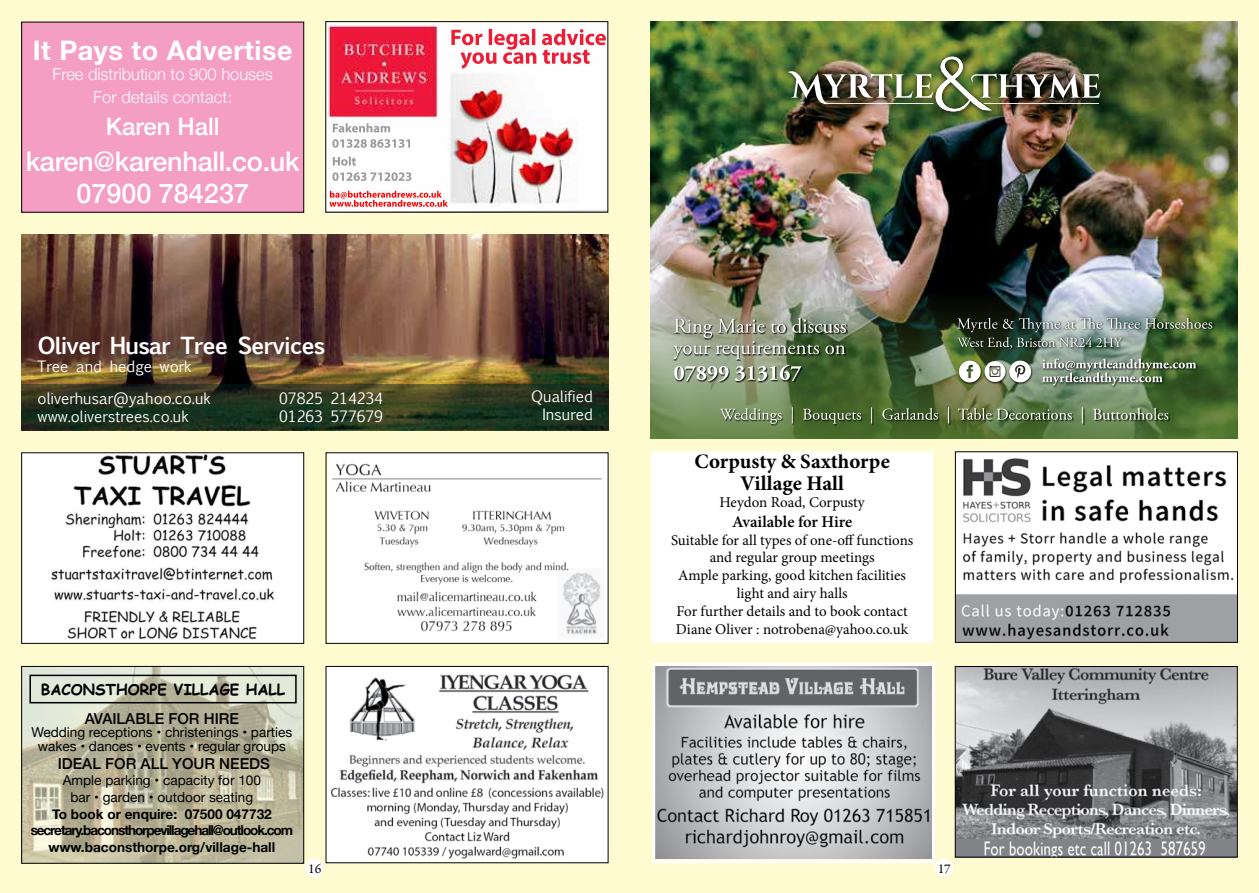
<style>
.page{position:relative;width:1259px;height:893px;background:#fff}
.page>*{position:absolute;margin:0;border:0;box-sizing:border-box;transform-origin:0 0}
.t1{font:500 27px/32.4px "Helvetica Neue";letter-spacing:-.01em;color:#fff;text-align:center}
.t2{font:700 27px "Helvetica Neue";letter-spacing:.02em;color:#fff}
.t3{font:500 24px "Helvetica Neue";color:#fff}
.t4{font:700 22.5px "Euphemia UCAS";letter-spacing:-.05em;color:#fff}
.t5{font:700 21px/22.5px "Minion Pro";color:#000;text-align:center}
.t6{font:300 16.5px/23.1px "Helvetica Neue";color:#fff;text-align:center}
.t7{font:600 16.5px "Minion Pro";letter-spacing:-.005em;color:#000}
.t8{font:500 15.15px "Helvetica Neue";color:#000}
.t9{font:700 15.15px "Comic Sans MS";color:#000}
.t10{font:15px/18px "Minion Pro";color:#000;text-align:center}
.t11{font:15px/18px "Euphemia UCAS";color:#fff}
.t12{font:13.65px/13.6px "Helvetica Neue";color:#000;text-align:center}
.t13{font:700 13.65px/16.6px "Helvetica Neue";letter-spacing:-.01em;color:#000;text-align:center}
.t14{font:13.5px "Garamond Premr Pro";color:#000}
</style>
<div class="page">
<div style="left:0;top:0;width:642px;height:893px;background:#fffbd0"></div>
<div style="left:617px;top:0;width:642px;height:893px;background:#fffbd0"></div>
<div style="left:305px;top:859px;width:18px;height:18px;background:#fff;border-radius:50%"></div>
<div style="left:935px;top:859px;width:18px;height:18px;background:#fff;border-radius:50%"></div>
<img style="left:23px;top:454px;width:279px;height:188px">
<div style="left:21px;top:452px;width:283px;height:192px;border:1px solid #000"></div>
<img style="left:23px;top:668px;width:279px;height:194px">
<div style="left:29px;top:675px;width:268px;height:28px;border:2px solid #000"></div>
<div style="left:21px;top:666px;width:283px;height:198px;border:1px solid #000"></div>
<img style="left:328px;top:454px;width:278px;height:188px">
<img style="left:328px;top:668px;width:278px;height:193px">
<img style="left:21px;top:234px;width:587px;height:150px">
<svg style="left:21px;top:384px;width:587px;height:46px;background:#25351f"></svg>
<img style="left:327px;top:23px;width:279px;height:188px">
<div style="left:325px;top:21px;width:283px;height:192px;border:1px solid #000"></div>
<div style="left:22px;top:22px;width:282px;height:190px;background:#f59ec4"></div>
<div style="left:21px;top:22px;width:283px;height:191px;border:1px solid #000"></div>
<img style="left:957px;top:453px;width:278px;height:188px">
<div style="left:955px;top:451px;width:282px;height:192px;border:1px solid #000"></div>
<img style="left:957px;top:668px;width:278px;height:187px">
<div style="left:955px;top:666px;width:282px;height:191px;border:1px solid #000"></div>
<img style="left:656px;top:667px;width:275px;height:192px">
<div style="left:652px;top:663px;width:283px;height:200px;border:3px solid #fff"></div>
<div style="left:652px;top:453px;width:280px;height:188px;background:#fff"></div>
<div style="left:651px;top:451px;width:282px;height:192px;border:3px solid #fff"></div>
<img style="left:651px;top:21px;width:586px;height:270px">
<img style="left:651px;top:291px;width:586px;height:148px">
<div style="left:783px;top:52px;width:323px;height:66px;background:#000;opacity:.85"></div>
<img style="left:788px;top:57px;width:312px;height:54px">
<div style="left:719px;top:407px;width:451px;height:18px;background:#000;opacity:.7"></div>
<svg style="left:719px;top:407px;width:449px;height:17px;background:#698056"></svg>
<div style="left:674px;top:365px;width:129px;height:18px;background:#000;opacity:.8"></div>
<svg style="left:674px;top:365px;width:127px;height:16px;background:#9fa996"></svg>
<div style="left:673px;top:341px;width:174px;height:20px;background:#000;opacity:.8"></div>
<svg style="left:673px;top:318px;width:173px;height:41px;background:#8b947f"></svg>
<div style="left:956px;top:316px;width:259px;height:73px;background:#000;opacity:.9"></div>
<svg style="left:959px;top:361px;width:72px;height:21px;background:#bcc3b5"></svg>
<svg style="left:1042px;top:358px;width:154px;height:28px;background:#798d75"></svg>
<img style="left:957px;top:318px;width:255px;height:31px">
<h1 class="t2" style="left:33px;top:30px;width:261px">It Pays to Advertise</h1>
<p class="t6" style="left:53px;top:62px;width:222px">Free distribution to 900 houses<br>For details contact:</p>
<h2 class="t3" style="left:106px;top:107px;width:115px">Karen Hall</h2>
<h1 class="t1" style="left:26px;top:143px;width:275px">karen@karenhall.co.uk<br>07900 784237</h1>
<h3 class="t4" style="left:38px;top:328px;width:289px">Oliver Husar Tree Services</h3>
<p class="t11" style="left:38px;top:350px;width:175px;line-height:32.5px">Tree and hedge work oliverhusar@yahoo.co.uk</p>
<p class="t11" style="left:38px;top:408px;width:153px">www.oliverstrees.co.uk</p>
<p class="t11" style="left:279px;top:390px;width:105px">07825 214234<br>01263 577679</p>
<p class="t11" style="left:531px;top:387px;width:64px;text-align:right">Qualified<br>Insured</p>
<p class="t9" style="left:41px;top:678px;width:246px">BACONSTHORPE VILLAGE HALL</p>
<p class="t8" style="left:85px;top:706px;width:156px">AVAILABLE FOR HIRE</p>
<p class="t12" style="left:32px;top:726px;width:262px">Wedding receptions • christenings • parties wakes • dances • events • regular groups</p>
<p class="t8" style="left:58px;top:751px;width:214px">IDEAL FOR ALL YOUR NEEDS</p>
<p class="t12" style="left:63px;top:773px;width:200px;line-height:16.6px">Ample parking • capacity for 100 bar • garden • outdoor seating</p>
<p class="t13" style="left:31px;top:806px;width:264px">To book or enquire: 07500 047732 secretary.baconsthorpevillagehall@outlook.com www.baconsthorpe.org/village-hall</p>
<h3 class="t5" style="left:694px;top:450px;width:197px">Corpusty &amp; Saxthorpe<br>Village Hall</h3>
<p class="t10" style="left:719px;top:493px;width:147px">Heydon Road, Corpusty</p>
<p class="t7" style="left:732px;top:510px;width:122px">Available for Hire</p>
<p class="t10" style="left:671px;top:531px;width:244px">Suitable for all types of one-off functions and regular group meetings<br>Ample parking, good kitchen facilities light and airy halls<br>For further details and to book contact Diane Oliver : notrobena@yahoo.co.uk</p>
<p class="t14" style="left:308px;top:861px;width:15px">16</p>
<p class="t14" style="left:937px;top:861px;width:15px">17</p>
</div>
